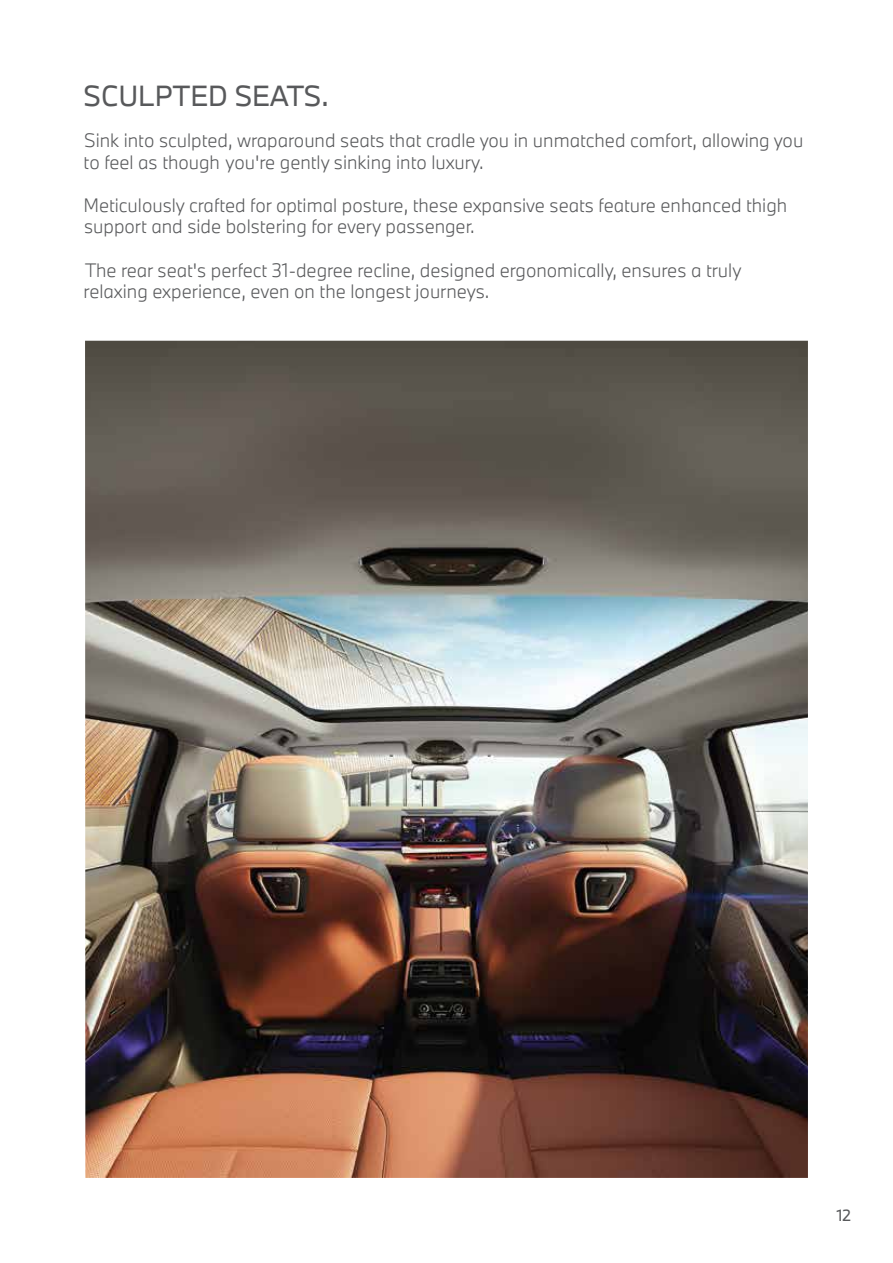
<style>
.page{position:relative;width:893px;height:1263px;background:#fff}
.page>*{position:absolute;margin:0;border:0;box-sizing:border-box;transform-origin:0 0}
.t1{font:27px "BMW Type Next";color:#58595b}
.t2{font:300 18px/21.6px "BMW Type Next";color:#58595b}
.t3{font:15px "BMW Type Next";color:#58595b}
</style>
<div class="page">
<img style="left:85px;top:341px;width:723px;height:837px">
<h1 class="t1" style="left:84px;top:77px;width:247px">SCULPTED SEATS.</h1>
<p class="t2" style="left:84px;top:129px;width:721px">Sink into sculpted, wraparound seats that cradle you in unmatched comfort, allowing you to feel as though you're gently sinking into luxury.</p>
<p class="t2" style="left:83px;top:194px;width:705px">Meticulously crafted for optimal posture, these expansive seats feature enhanced thigh support and side bolstering for every passenger.</p>
<p class="t2" style="left:84px;top:259px;width:659px">The rear seat's perfect 31-degree recline, designed ergonomically, ensures a truly relaxing experience, even on the longest journeys.</p>
<p class="t3" style="left:837px;top:1204px;width:16px">12</p>
</div>
